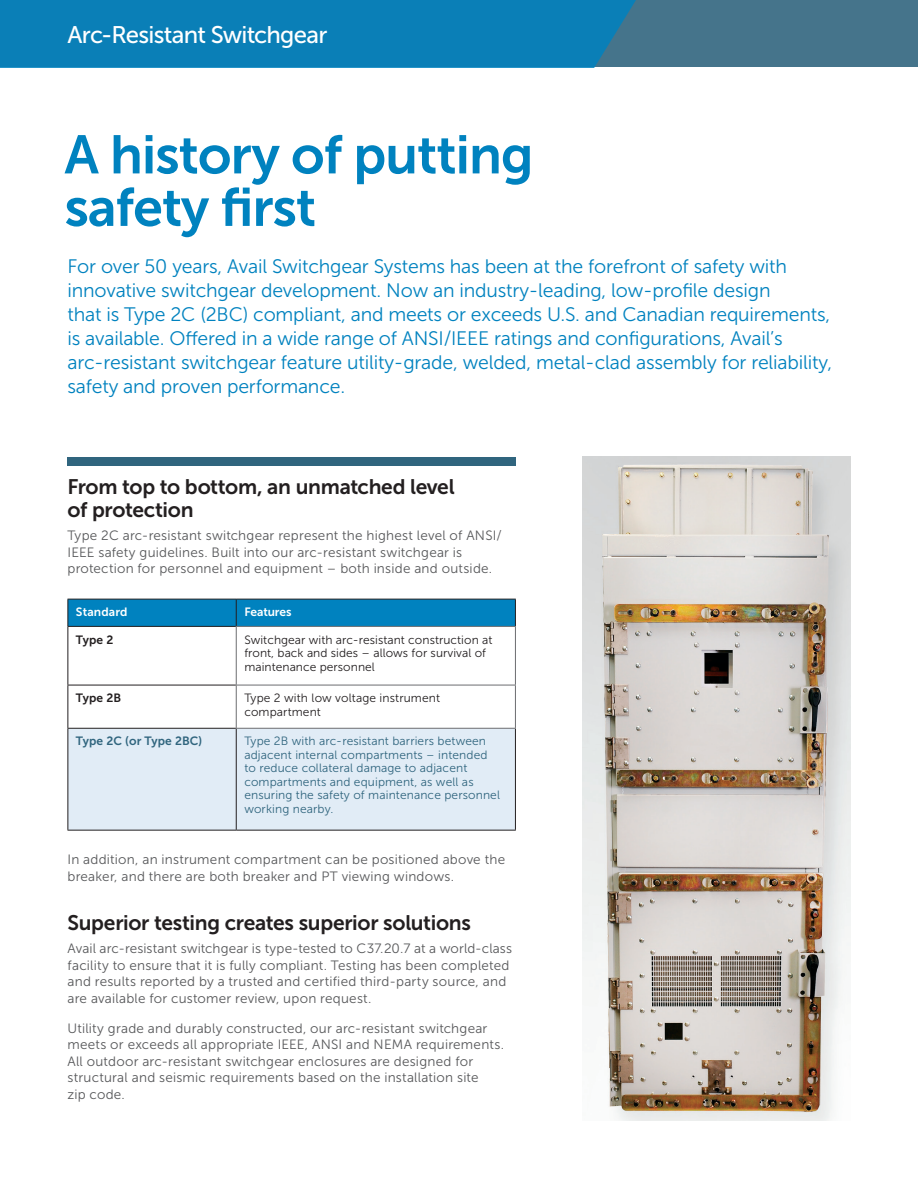
<style>
.page{position:relative;width:918px;height:1188px;background:#fff}
.page>*{position:absolute;margin:0;border:0;box-sizing:border-box;transform-origin:0 0}
.t1{font:54px/52.5px "Museo Sans 700";letter-spacing:-.02em;color:#0082bf}
.t2{font:24px "Museo Sans 500";letter-spacing:-.03em;color:#fff}
.t3{font:21px/22.5px "Museo Sans 700";letter-spacing:-.015em;color:#231f20}
.t4{font:19.5px/24px "Museo Sans 300";letter-spacing:-.01em;color:#0082bf}
.t5{font:13.5px/16.5px "Museo Sans 300";letter-spacing:.015em;color:#57585a}
.t6{font:12px/13.5px "Museo Sans 300";letter-spacing:.01em;color:#30657e}
.t7{font:12px/13.5px "Museo Sans 300";letter-spacing:.005em;color:#231f20}
.t8{font:12px "Museo Sans 700";letter-spacing:.01em;color:#30657e}
.t9{font:12px "Museo Sans 700";color:#fff}
.t10{font:12px "Museo Sans 700";letter-spacing:.01em;color:#231f20}
</style>
<div class="page">
<div style="left:0;top:0;width:918px;height:68px;background:#45748b"></div>
<svg style="left:0;top:0;width:698px;height:68px;background:#117eb2"></svg>
<div style="left:68px;top:457px;width:448px;height:8px;background:#30657e"></div>
<div style="left:69px;top:729px;width:446px;height:101px;background:#e1ecf6"></div>
<svg style="left:68px;top:599px;width:448px;height:27px;background:#017fba"></svg>
<hr style="left:68px;top:626px;width:168px;height:1px;background:#231f20">
<hr style="left:68px;top:627px;width:1px;height:58px;background:#231f20">
<hr style="left:68px;top:685px;width:168px;height:1px;background:#231f20">
<hr style="left:68px;top:685px;width:1px;height:43px;background:#231f20">
<hr style="left:68px;top:728px;width:168px;height:1px;background:#231f20">
<hr style="left:68px;top:729px;width:1px;height:101px;background:#231f20">
<hr style="left:236px;top:729px;width:1px;height:101px;background:#231f20">
<hr style="left:515px;top:729px;width:1px;height:101px;background:#231f20">
<hr style="left:68px;top:830px;width:168px;height:1px;background:#231f20">
<hr style="left:236px;top:830px;width:280px;height:1px;background:#231f20">
<hr style="left:236px;top:626px;width:280px;height:1px;background:#6c6d70">
<hr style="left:236px;top:627px;width:1px;height:58px;background:#6c6d70">
<hr style="left:515px;top:627px;width:1px;height:58px;background:#6c6d70">
<hr style="left:236px;top:685px;width:280px;height:1px;background:#6c6d70">
<hr style="left:236px;top:685px;width:1px;height:43px;background:#6c6d70">
<hr style="left:515px;top:685px;width:1px;height:43px;background:#6c6d70">
<hr style="left:236px;top:728px;width:280px;height:1px;background:#6c6d70">
<img style="left:583px;top:456px;width:267px;height:664px">
<h2 class="t2" style="left:68px;top:21px;width:261px">Arc-Resistant Switchgear</h2>
<h1 class="t1" style="left:64px;top:128px;width:471px">A history of putting safety first</h1>
<p class="t4" style="left:68px;top:254px;width:766px">For over 50 years, Avail Switchgear Systems has been at the forefront of safety with innovative switchgear development. Now an industry-leading, low-profile design<br>that is Type 2C (2BC) compliant, and meets or exceeds U.S. and Canadian requirements, is available. Offered in a wide range of ANSI/IEEE ratings and configurations, Avail’s arc-resistant switchgear feature utility-grade, welded, metal-clad assembly for reliability, safety and proven performance.</p>
<h3 class="t3" style="left:68px;top:476px;width:389px">From top to bottom, an unmatched level of protection</h3>
<p class="t5" style="left:68px;top:527px;width:436px">Type 2C arc-resistant switchgear represent the highest level of ANSI/<br>IEEE safety guidelines. Built into our arc-resistant switchgear is protection for personnel and equipment – both inside and outside.</p>
<p class="t9" style="left:76px;top:605px;width:53px">Standard</p>
<p class="t9" style="left:244px;top:605px;width:49px">Features</p>
<p class="t10" style="left:76px;top:633px;width:39px">Type 2</p>
<p class="t7" style="left:244px;top:633px;width:250px">Switchgear with arc-resistant construction at front, back and sides – allows for survival of maintenance personnel</p>
<p class="t10" style="left:76px;top:691px;width:47px">Type 2B</p>
<p class="t7" style="left:244px;top:691px;width:197px">Type 2 with low voltage instrument compartment</p>
<p class="t8" style="left:76px;top:735px;width:128px">Type 2C (or Type 2BC)</p>
<p class="t6" style="left:244px;top:735px;width:257px">Type 2B with arc-resistant barriers between adjacent internal compartments – intended to reduce collateral damage to adjacent compartments and equipment, as well as ensuring the safety of maintenance personnel working nearby.</p>
<p class="t5" style="left:68px;top:851px;width:439px">In addition, an instrument compartment can be positioned above the breaker, and there are both breaker and PT viewing windows.</p>
<h3 class="t3" style="left:68px;top:912px;width:405px">Superior testing creates superior solutions</h3>
<p class="t5" style="left:68px;top:941px;width:446px">Avail arc-resistant switchgear is type-tested to C37.20.7 at a world-class facility to ensure that it is fully compliant. Testing has been completed and results reported by a trusted and certified third-party source, and are available for customer review, upon request.</p>
<p class="t5" style="left:68px;top:1020px;width:438px">Utility grade and durably constructed, our arc-resistant switchgear meets or exceeds all appropriate IEEE, ANSI and NEMA requirements.<br>All outdoor arc-resistant switchgear enclosures are designed for structural and seismic requirements based on the installation site<br>zip code.</p>
</div>
